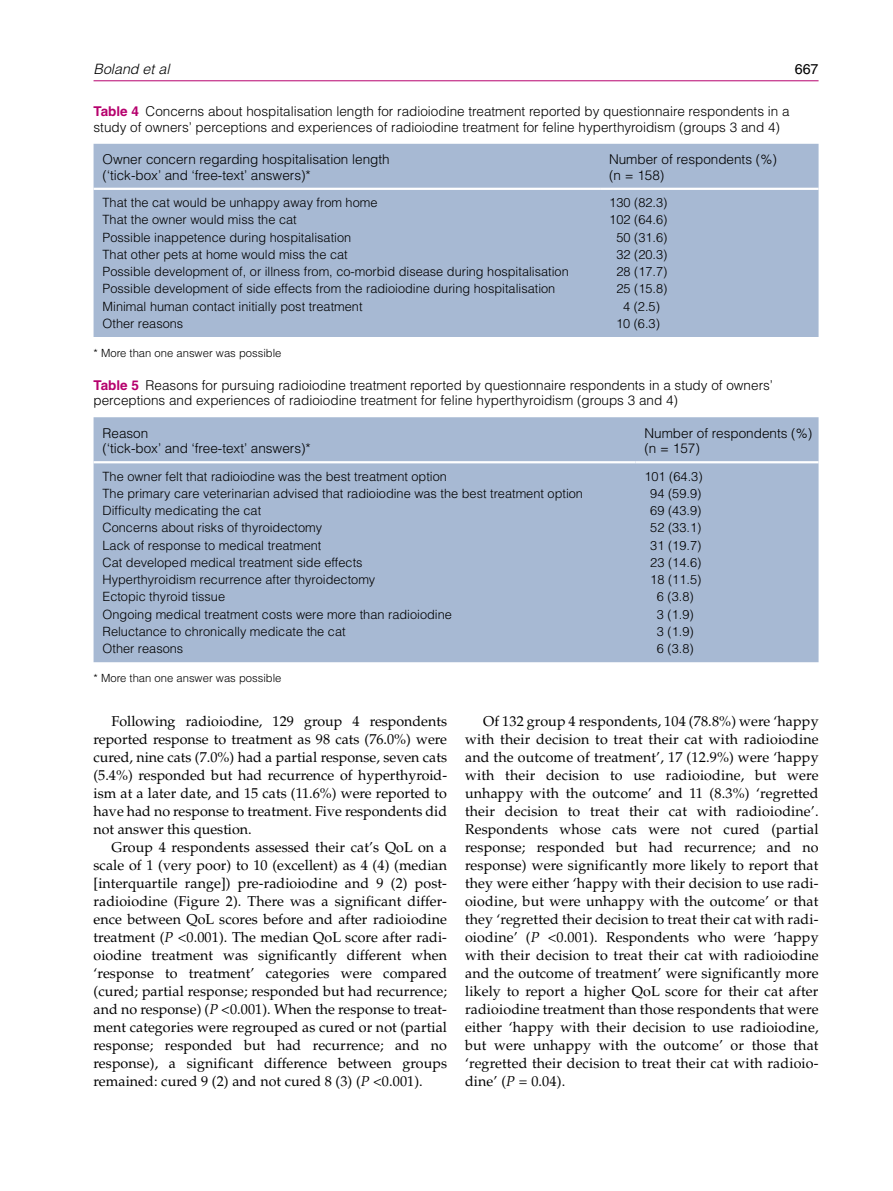
<style>
.page{position:relative;width:893px;height:1191px;background:#fff}
.page>*{position:absolute;margin:0;border:0;box-sizing:border-box;transform-origin:0 0}
.t1{font:14.25px/18px "Palatino LT Std";letter-spacing:.005em;color:#000;text-align:justify}
.t2{font:italic 300 14.25px "Helvetica LT Std";color:#000}
.t3{font:14.25px "Helvetica LT Std";color:#000}
.t4{font:300 13.5px/15.8px "Helvetica LT Std";color:#000}
.t5{font:300 12.75px "Helvetica LT Std";color:#000}
.t6{font:300 11.25px "Helvetica LT Std";color:#000}
.s1{font-weight:700;color:#b6006d}
.s2{font-style:italic}
</style>
<div class="page">
<hr style="left:94px;top:80px;width:725px;height:1px;background:#b6006d">
<div style="left:94px;top:144px;width:725px;height:193px;background:#a7b9d3"></div>
<hr style="left:94px;top:188px;width:506px;height:2px;background:#fff">
<hr style="left:600px;top:188px;width:219px;height:2px;background:#fff">
<div style="left:94px;top:417px;width:725px;height:245px;background:#a7b9d3"></div>
<hr style="left:94px;top:461px;width:541px;height:2px;background:#fff">
<hr style="left:635px;top:461px;width:184px;height:2px;background:#fff">
<p class="t2" style="left:94px;top:60px;width:78px">Boland et al</p>
<p class="t3" style="left:795px;top:61px;width:25px">667</p>
<p class="t4" style="left:94px;top:103px;width:698px"><span class="s1">Table 4</span> Concerns about hospitalisation length for radioiodine treatment reported by questionnaire respondents in a study of owners’ perceptions and experiences of radioiodine treatment for feline hyperthyroidism (groups 3 and 4)</p>
<p class="t4" style="left:103px;top:151px;width:289px">Owner concern regarding hospitalisation length (‘tick-box’ and ‘free-text’ answers)*</p>
<p class="t4" style="left:609px;top:151px;width:169px">Number of respondents (%) (n = 158)</p>
<p class="t5" style="left:103px;top:195px;width:276px">That the cat would be unhappy away from home</p>
<p class="t5" style="left:609px;top:195px;width:60px">130 (82.3)</p>
<p class="t5" style="left:103px;top:212px;width:196px">That the owner would miss the cat</p>
<p class="t5" style="left:609px;top:212px;width:60px">102 (64.6)</p>
<p class="t5" style="left:103px;top:229px;width:250px">Possible inappetence during hospitalisation</p>
<p class="t5" style="left:616px;top:229px;width:53px">50 (31.6)</p>
<p class="t5" style="left:103px;top:246px;width:247px">That other pets at home would miss the cat</p>
<p class="t5" style="left:616px;top:246px;width:53px">32 (20.3)</p>
<p class="t5" style="left:103px;top:264px;width:468px">Possible development of, or illness from, co-morbid disease during hospitalisation</p>
<p class="t5" style="left:616px;top:264px;width:53px">28 (17.7)</p>
<p class="t5" style="left:103px;top:281px;width:454px">Possible development of side effects from the radioiodine during hospitalisation</p>
<p class="t5" style="left:616px;top:281px;width:53px">25 (15.8)</p>
<p class="t5" style="left:103px;top:298px;width:262px">Minimal human contact initially post treatment</p>
<p class="t5" style="left:623px;top:298px;width:38px">4 (2.5)</p>
<p class="t5" style="left:103px;top:315px;width:82px">Other reasons</p>
<p class="t5" style="left:616px;top:315px;width:45px">10 (6.3)</p>
<p class="t6" style="left:94px;top:346px;width:189px">* More than one answer was possible</p>
<p class="t4" style="left:94px;top:377px;width:681px"><span class="s1">Table 5</span> Reasons for pursuing radioiodine treatment reported by questionnaire respondents in a study of owners’ perceptions and experiences of radioiodine treatment for feline hyperthyroidism (groups 3 and 4)</p>
<p class="t4" style="left:103px;top:425px;width:210px">Reason<br>(‘tick-box’ and ‘free-text’ answers)*</p>
<p class="t4" style="left:644px;top:425px;width:169px">Number of respondents (%) (n = 157)</p>
<p class="t5" style="left:103px;top:468px;width:346px">The owner felt that radioiodine was the best treatment option</p>
<p class="t5" style="left:644px;top:468px;width:60px">101 (64.3)</p>
<p class="t5" style="left:103px;top:485px;width:482px">The primary care veterinarian advised that radioiodine was the best treatment option</p>
<p class="t5" style="left:650px;top:485px;width:53px">94 (59.9)</p>
<p class="t5" style="left:103px;top:503px;width:160px">Difficulty medicating the cat</p>
<p class="t5" style="left:650px;top:503px;width:53px">69 (43.9)</p>
<p class="t5" style="left:103px;top:520px;width:221px">Concerns about risks of thyroidectomy</p>
<p class="t5" style="left:650px;top:520px;width:53px">52 (33.1)</p>
<p class="t5" style="left:103px;top:537px;width:220px">Lack of response to medical treatment</p>
<p class="t5" style="left:650px;top:537px;width:53px">31 (19.7)</p>
<p class="t5" style="left:103px;top:554px;width:262px">Cat developed medical treatment side effects</p>
<p class="t5" style="left:650px;top:554px;width:53px">23 (14.6)</p>
<p class="t5" style="left:103px;top:572px;width:274px">Hyperthyroidism recurrence after thyroidectomy</p>
<p class="t5" style="left:650px;top:572px;width:53px">18 (11.5)</p>
<p class="t5" style="left:103px;top:589px;width:124px">Ectopic thyroid tissue</p>
<p class="t5" style="left:657px;top:589px;width:38px">6 (3.8)</p>
<p class="t5" style="left:103px;top:606px;width:351px">Ongoing medical treatment costs were more than radioiodine</p>
<p class="t5" style="left:657px;top:606px;width:38px">3 (1.9)</p>
<p class="t5" style="left:103px;top:623px;width:245px">Reluctance to chronically medicate the cat</p>
<p class="t5" style="left:657px;top:623px;width:38px">3 (1.9)</p>
<p class="t5" style="left:103px;top:641px;width:82px">Other reasons</p>
<p class="t5" style="left:657px;top:641px;width:38px">6 (3.8)</p>
<p class="t6" style="left:94px;top:671px;width:189px">* More than one answer was possible</p>
<p class="t1" style="left:94px;top:712px;width:355px;text-indent:18px">Following radioiodine, 129 group 4 respondents reported response to treatment as 98 cats (76.0%) were cured, nine cats (7.0%) had a partial response, seven cats (5.4%) responded but had recurrence of hyperthyroid&shy;ism at a later date, and 15 cats (11.6%) were reported to have had no response to treatment. Five respondents did not answer this question.</p>
<p class="t1" style="left:94px;top:838px;width:355px;text-indent:18px">Group 4 respondents assessed their cat’s QoL on a scale of 1 (very poor) to 10 (excellent) as 4 (4) (median [interquartile range]) pre-radioiodine and 9 (2) post&shy;radioiodine (Figure 2). There was a significant differ&shy;ence between QoL scores before and after radioiodine treatment (<span class="s2">P</span> &lt;0.001). The median QoL score after radi&shy;oiodine treatment was significantly different when ‘response to treatment’ categories were compared (cured; partial response; responded but had recurrence; and no response) (<span class="s2">P</span> &lt;0.001). When the response to treat&shy;ment categories were regrouped as cured or not (partial response; responded but had recurrence; and no response), a significant difference between groups remained: cured 9 (2) and not cured 8 (3) (<span class="s2">P</span> &lt;0.001).</p>
<p class="t1" style="left:465px;top:712px;width:355px;text-indent:18px">Of 132 group 4 respondents, 104 (78.8%) were ‘happy with their decision to treat their cat with radioiodine and the outcome of treatment’, 17 (12.9%) were ‘happy with their decision to use radioiodine, but were unhappy with the outcome’ and 11 (8.3%) ‘regretted their decision to treat their cat with radioiodine’.<br>Respondents whose cats were not cured (partial response; responded but had recurrence; and no response) were significantly more likely to report that they were either ‘happy with their decision to use radi&shy;oiodine, but were unhappy with the outcome’ or that they ‘regretted their decision to treat their cat with radi&shy;oiodine’ (<span class="s2">P</span> &lt;0.001). Respondents who were ‘happy with their decision to treat their cat with radioiodine and the outcome of treatment’ were significantly more likely to report a higher QoL score for their cat after radioiodine treatment than those respondents that were either ‘happy with their decision to use radioiodine, but were unhappy with the outcome’ or those that ‘regretted their decision to treat their cat with radioio&shy;dine’ (<span class="s2">P</span> = 0.04).</p>
</div>
